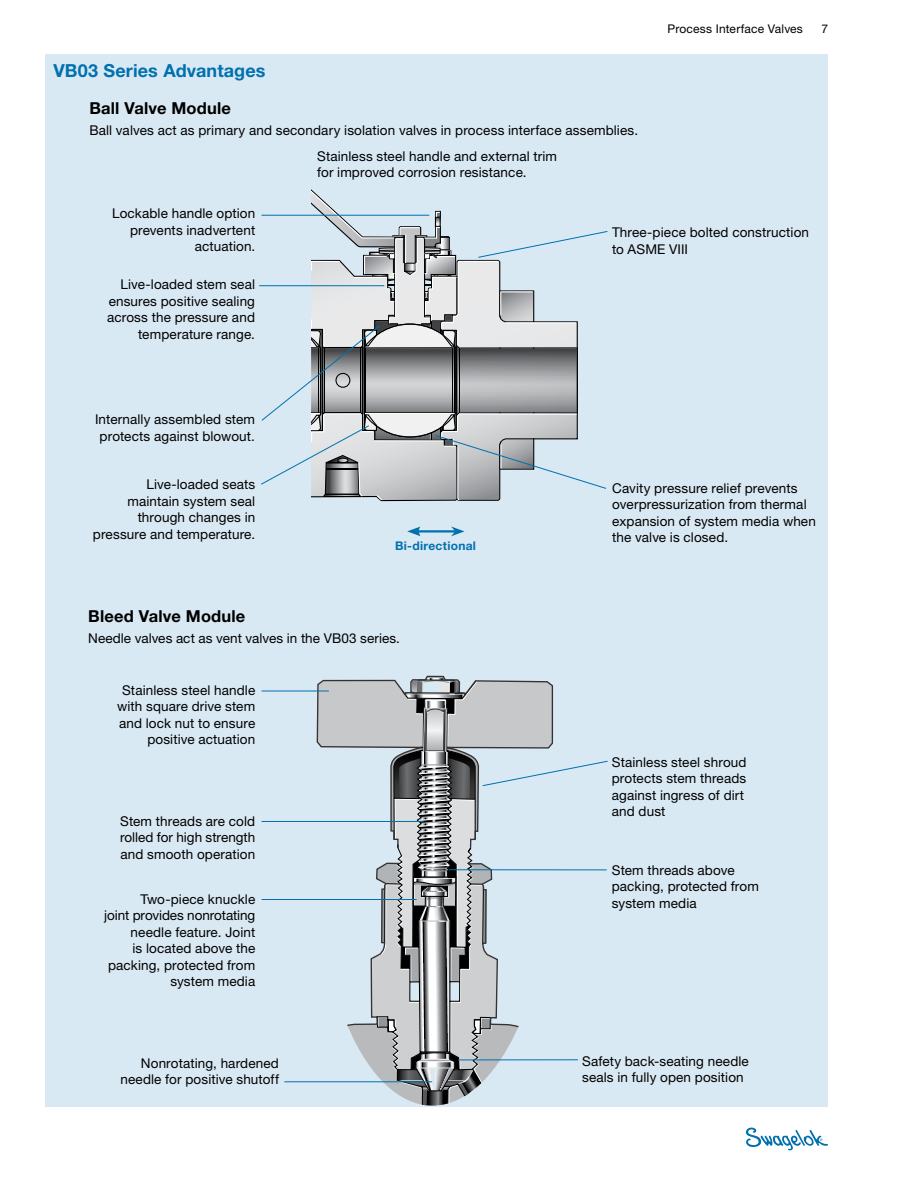
<style>
.page{position:relative;width:918px;height:1188px;background:#fff}
.page>*{position:absolute;margin:0;border:0;box-sizing:border-box;transform-origin:0 0}
.section_hd{font:700 18px "Helvetica Neue LT Std";letter-spacing:.005em;color:#0070af}
.subhd{font:700 16.5px "Helvetica Neue LT Std";letter-spacing:.01em;color:#000}
.BC{font:13.5px/16.5px "Helvetica Neue LT Std";letter-spacing:.01em;color:#000;text-align:right}
.t1{font:12px "Helvetica Neue LT Std";letter-spacing:.01em;color:#000}
.image_title{font:700 12px "Helvetica Neue LT Std";letter-spacing:.025em;color:#0070af}
</style>
<div class="page">
<svg style="left:746px;top:1128px;width:82px;height:22px"></svg>
<div style="left:45px;top:54px;width:783px;height:1053px;background:#d9e9f3"></div>
<hr style="left:262px;top:821px;width:162px;height:1px;background:#0070af">
<hr style="left:262px;top:691px;width:67px;height:1px;background:#0070af">
<svg style="left:264px;top:675px;width:344px;height:431px"></svg>
<hr style="left:458px;top:1059px;width:120px;height:1px;background:#0070af">
<hr style="left:262px;top:899px;width:155px;height:1px;background:#0070af">
<hr style="left:259px;top:285px;width:125px;height:1px;background:#0070af">
<svg style="left:260px;top:189px;width:348px;height:312px"></svg>
<hr style="left:416px;top:530px;width:39px;height:3px;background:#0070af">
<svg style="left:407px;top:526px;width:14px;height:10px"></svg>
<svg style="left:451px;top:526px;width:14px;height:10px"></svg>
<p class="section_hd" style="left:53px;top:59px;width:214px">VB03 Series Advantages</p>
<p class="subhd" style="left:89px;top:98px;width:143px">Ball Valve Module</p>
<p class="BC" style="left:89px;top:122px;width:548px">Ball valves act as primary and secondary isolation valves in process interface assemblies.</p>
<p class="BC" style="left:317px;top:148px;width:241px;text-align:left">Stainless steel handle and external trim for improved corrosion resistance.</p>
<p class="t1" style="left:668px;top:22px;width:137px">Process Interface Valves</p>
<p class="t1" style="left:821px;top:22px;width:8px">7</p>
<p class="BC" style="left:112px;top:205px;width:145px">Lockable handle option prevents inadvertent actuation.</p>
<p class="BC" style="left:107px;top:276px;width:149px">Live-loaded stem seal ensures positive sealing across the pressure and temperature range.</p>
<p class="BC" style="left:612px;top:224px;width:199px;text-align:left">Three-piece bolted construction to ASME VIII</p>
<p class="BC" style="left:95px;top:411px;width:162px;text-align:center">Internally assembled stem protects against blowout.</p>
<p class="BC" style="left:93px;top:476px;width:164px">Live-loaded seats maintain system seal through changes in pressure and temperature.</p>
<p class="BC" style="left:612px;top:479px;width:205px;text-align:left">Cavity pressure relief prevents overpressurization from thermal expansion of system media when the valve is closed.</p>
<p class="image_title" style="left:395px;top:538px;width:82px">Bi-directional</p>
<p class="subhd" style="left:88px;top:606px;width:159px">Bleed Valve Module</p>
<p class="BC" style="left:88px;top:630px;width:311px">Needle valves act as vent valves in the VB03 series.</p>
<p class="BC" style="left:117px;top:681px;width:140px">Stainless steel handle with square drive stem and lock nut to ensure positive actuation</p>
<p class="BC" style="left:120px;top:812px;width:137px;text-align:justify">Stem threads are cold rolled for high strength and smooth operation</p>
<p class="BC" style="left:104px;top:890px;width:152px">Two-piece knuckle<br>joint provides nonrotating needle feature. Joint<br>is located above the packing, protected from system media</p>
<p class="BC" style="left:121px;top:1055px;width:160px">Nonrotating, hardened needle for positive shutoff</p>
<p class="BC" style="left:612px;top:754px;width:136px;text-align:left">Stainless steel shroud protects stem threads against ingress of dirt and dust</p>
<p class="BC" style="left:612px;top:861px;width:149px;text-align:left">Stem threads above packing, protected from system media</p>
<p class="BC" style="left:582px;top:1053px;width:168px;text-align:left">Safety back-seating needle seals in fully open position</p>
</div>
